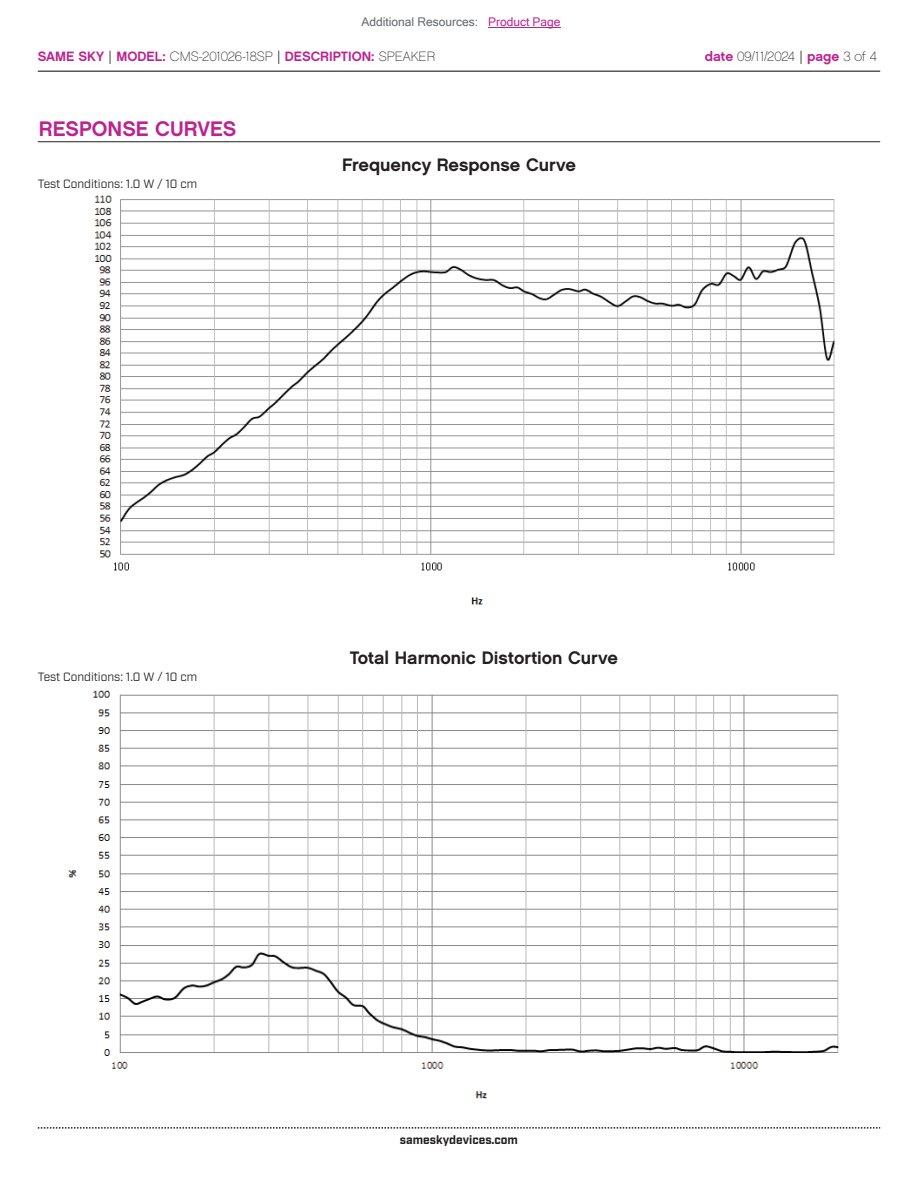
<style>
.page{position:relative;width:918px;height:1188px;background:#fff}
.page>*{position:absolute;margin:0;border:0;box-sizing:border-box;transform-origin:0 0}
.t1{font:21px "Chalet New York Nineteen Sixty";color:#bd238f}
.t2{font:18px "Chalet New York Nineteen Sixty";color:#231f20}
.t3{font:13.5px "Chalet New York Nineteen Sixty";color:#bd238f}
.t4{font:13.5px "Chalet Paris Nineteen Sixty";letter-spacing:-.005em;color:#231f20}
.t5{font:12px "Industry";color:#231f20}
.t6{font:12px "Microsoft Sans Serif";color:#63676b}
.t7{font:700 12px "Industry";color:#231f20}
.s1{color:#bd238f}
.s2{font-family:"Industry";color:#231f20}
.s3{font-family:"Chalet Paris Nineteen Sixty";color:#231f20}
.s4{font-family:"Chalet New York Nineteen Sixty";color:#bd238f}
.s5{font-family:"Industry"}
</style>
<div class="page">
<hr style="left:38px;top:71px;width:842px;height:1px;background:#231f20">
<svg style="left:38px;top:1127px;width:842px;height:2px"></svg>
<img style="left:95px;top:195px;width:740px;height:410px">
<hr style="left:38px;top:141px;width:842px;height:1px;background:#231f20">
<img style="left:68px;top:690px;width:771px;height:409px">
<hr style="left:488px;top:27px;width:73px;height:1px;background:#bd238f">
<p class="t6" style="left:362px;top:15px;width:201px">Additional Resources: <span class="s1">Product Page</span></p>
<p class="t3" style="left:38px;top:47px;width:399px">SAME SKY <span class="s2">|</span> MODEL: <span class="s3">CMS-201026-18SP</span> <span class="s2">|</span> DESCRIPTION: <span class="s3">SPEAKER</span></p>
<p class="t4" style="left:705px;top:48px;width:174px"><span class="s4">date</span> 09/11/2024 <span class="s5">|</span> <span class="s4">page</span> 3 of 4</p>
<p class="t1" style="left:39px;top:115px;width:199px">RESPONSE CURVES</p>
<p class="t5" style="left:38px;top:176px;width:161px">Test Conditions: 1.0 W / 10 cm</p>
<p class="t2" style="left:342px;top:153px;width:235px">Frequency Response Curve</p>
<p class="t5" style="left:38px;top:669px;width:161px">Test Conditions: 1.0 W / 10 cm</p>
<p class="t2" style="left:350px;top:646px;width:270px">Total Harmonic Distortion Curve</p>
<p class="t7" style="left:400px;top:1132px;width:120px">sameskydevices.com</p>
</div>
